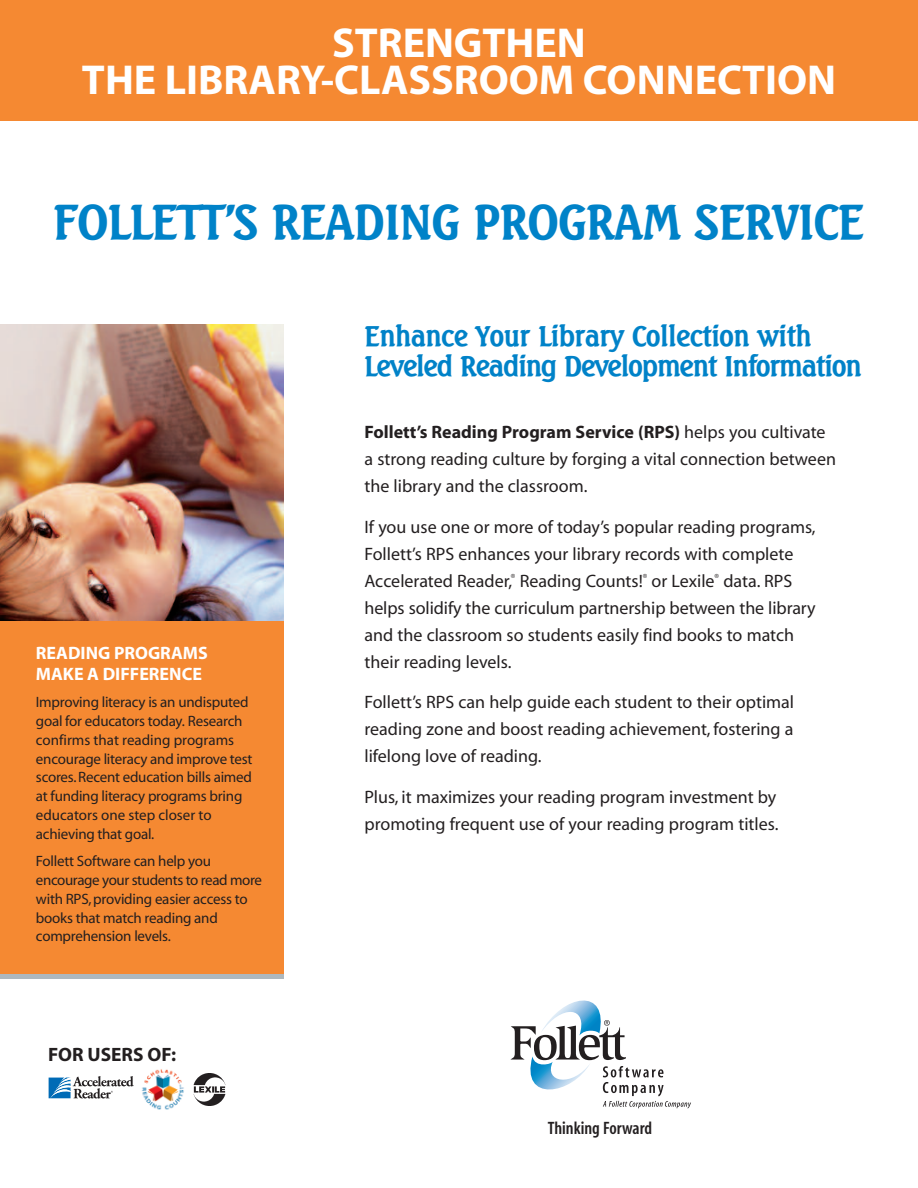
<style>
.page{position:relative;width:918px;height:1188px;background:#fff}
.page>*{position:absolute;margin:0;border:0;box-sizing:border-box;transform-origin:0 0}
.t1{font:700 46.5px "Beach";letter-spacing:-.01em;color:#0082c8}
.t2{font:700 42px/37.5px "Myriad";color:#fff;text-align:center}
.t3{font:700 27px/30px "Beach";letter-spacing:-.02em;color:#0082c8}
.t4{font:700 19.35px "Myriad";color:#231f20}
.t5{font:18px/27px "Myriad";color:#231f20}
.t6{font:700 18px/21px "Myriad";color:#fff}
.t7{font:600 condensed 18px "Myriad";color:#231f20}
.t8{font:15px/18.8px "Myriad";letter-spacing:-.015em;color:#231f20}
.s1{font-weight:700}
</style>
<div class="page">
<div style="left:0;top:620px;width:284px;height:354px;background:#f58932"></div>
<img style="left:0;top:324px;width:284px;height:296px">
<svg style="left:49px;top:1076px;width:85px;height:23px"></svg>
<img style="left:194px;top:1074px;width:31px;height:31px">
<img style="left:141px;top:1069px;width:43px;height:41px">
<svg style="left:510px;top:1000px;width:181px;height:108px"></svg>
<div style="left:0;top:0;width:918px;height:122px;background:#f58932"></div>
<h2 class="t2" style="left:82px;top:28px;width:756px">STRENGTHEN<br>THE LIBRARY-CLASSROOM CONNECTION</h2>
<h1 class="t1" style="left:53px;top:192px;width:813px">FOLLETT’S READING PROGRAM SERVICE</h1>
<p class="t6" style="left:36px;top:644px;width:173px">READING PROGRAMS<br>MAKE A DIFFERENCE</p>
<p class="t8" style="left:36px;top:694px;width:218px">Improving literacy is an undisputed goal for educators today. Research confirms that reading programs encourage literacy and improve test scores. Recent education bills aimed at funding literacy programs bring educators one step closer to achieving that goal.</p>
<p class="t8" style="left:36px;top:853px;width:228px">Follett Software can help you encourage your students to read more with RPS, providing easier access to books that match reading and comprehension levels.</p>
<p class="t4" style="left:48px;top:1048px;width:130px">FOR USERS OF:</p>
<h3 class="t3" style="left:364px;top:320px;width:498px">Enhance Your Library Collection with<br>Leveled Reading Development Information</h3>
<p class="t5" style="left:364px;top:420px;width:473px"><span class="s1">Follett’s Reading Program Service (RPS)</span> helps you cultivate a strong reading culture by forging a vital connection between the library and the classroom.</p>
<p class="t5" style="left:364px;top:515px;width:453px">If you use one or more of today’s popular reading programs, Follett’s RPS enhances your library records with complete Accelerated Reader,<sup>®</sup> Reading Counts!<sup>®</sup> or Lexile<sup>®</sup> data. RPS helps solidify the curriculum partnership between the library and the classroom so students easily find books to match their reading levels.</p>
<p class="t5" style="left:364px;top:690px;width:431px;text-align:justify">Follett’s RPS can help guide each student to their optimal reading zone and boost reading achievement, fostering a lifelong love of reading.</p>
<p class="t5" style="left:364px;top:785px;width:415px">Plus, it maximizes your reading program investment by promoting frequent use of your reading program titles.</p>
<p class="t7" style="left:548px;top:1121px;width:106px">Thinking Forward</p>
</div>
